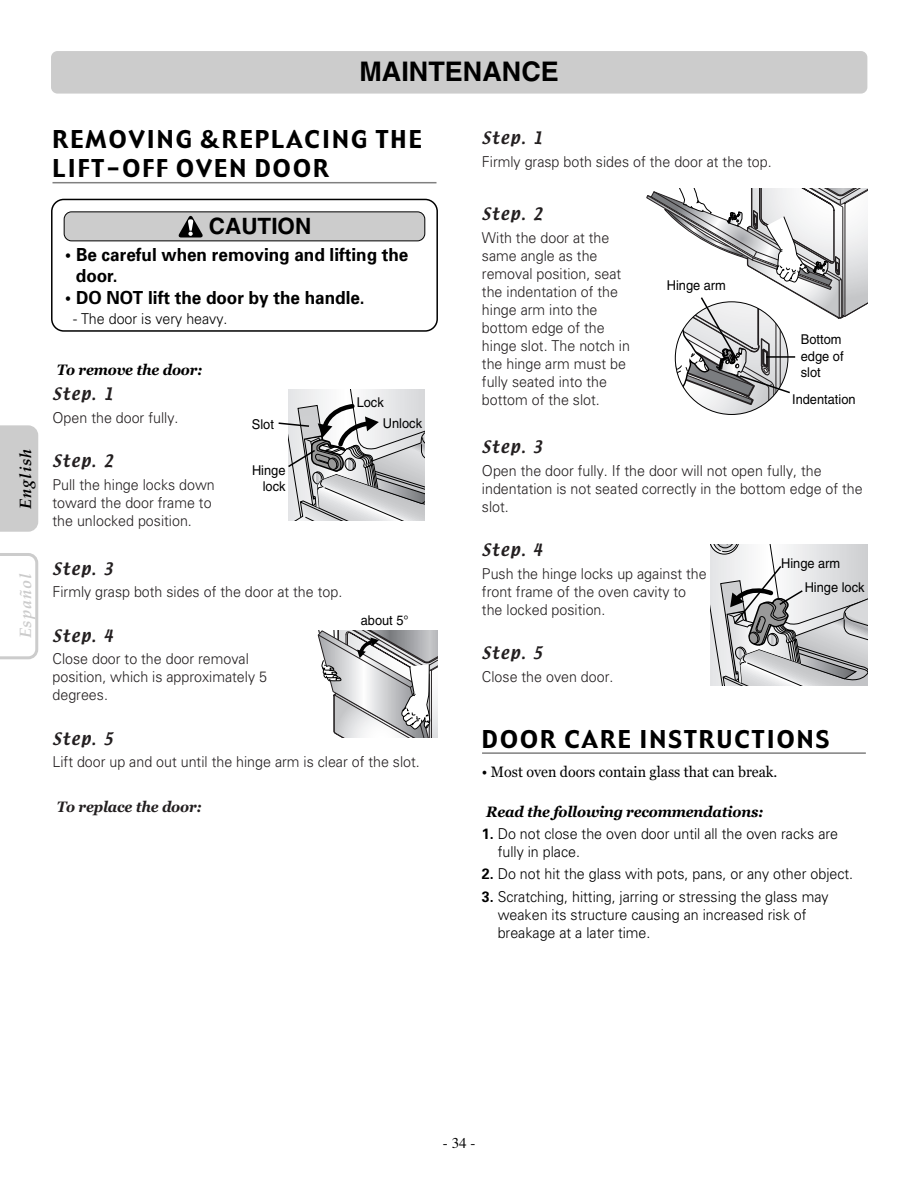
<style>
.page{position:relative;width:918px;height:1190px;background:#fff}
.page>*{position:absolute;margin:0;border:0;box-sizing:border-box;transform-origin:0 0}
.t1{font:700 27px "Helvetica";color:#000}
.t2{font:24px/28.8px "Gadget";letter-spacing:.085em;color:#000}
.t3{font:700 22.5px "Helvetica";color:#000}
.t4{font:700 18px/21.6px "Univers";color:#000;scale:.95 1}
.t5{font:italic 700 16.5px "Palatino";letter-spacing:.05em;color:#000}
.t6{font:italic 700 16.5px "Palatino";letter-spacing:.05em;color:#ccc}
.t7{font:300 15px/18px "Univers";color:#231f20;scale:.95 1}
.t8{font:300 15px/18px "Univers";color:#000;scale:.95 1}
.t9{font:15px "Textile";letter-spacing:.095em;color:#231f20;scale:.95 1}
.t10{font:italic 700 15px "Georgia";letter-spacing:-.015em;color:#000;scale:.95 1}
.t11{font:15px "Georgia";color:#000;scale:.95 1}
.t12{font:italic 700 15px "Georgia";letter-spacing:-.015em;color:#231f20;scale:.95 1}
.t13{font:15px "Times";color:#000}
.t14{font:13.5px/16.2px "Helvetica";color:#000;scale:.95 1}
.s1{font-weight:700}
</style>
<div class="page">
<div style="left:0;top:425px;width:38px;height:106px;background:#ccc"></div>
<svg style="left:0;top:553px;width:38px;height:106px"></svg>
<div style="left:53px;top:53px;width:813px;height:39px;background:#ccc;border-radius:5px"></div>
<div style="left:51px;top:51px;width:816px;height:43px;border:4px solid #ccc;border-radius:5px"></div>
<hr style="left:52px;top:182px;width:384px;height:1px;background:#808080">
<hr style="left:482px;top:752px;width:384px;height:2px;background:#808080">
<svg style="left:317px;top:630px;width:121px;height:108px"></svg>
<svg style="left:646px;top:188px;width:221px;height:131px"></svg>
<svg style="left:711px;top:544px;width:156px;height:141px;background:#c2c3c4"></svg>
<svg style="left:51px;top:198px;width:753px;height:427px"></svg>
<div style="left:64px;top:212px;width:361px;height:29px;background:#ccc;border-radius:7px"></div>
<svg style="left:178px;top:215px;width:25px;height:22px"></svg>
<div style="left:64px;top:211px;width:361px;height:30px;border:1px solid #000;border-radius:7px"></div>
<h1 class="t1" style="left:359px;top:61px;width:201px">MAINTENANCE</h1>
<p class="t5" style="left:19px;top:508px;width:61px;rotate:-90deg">English</p>
<p class="t6" style="left:19px;top:638px;width:66px;rotate:-90deg">Español</p>
<h2 class="t2" style="left:53px;top:127px;width:371px">REMOVING &amp;REPLACING THE<br>LIFT-OFF OVEN DOOR</h2>
<h3 class="t3" style="left:209px;top:218px;width:104px">CAUTION</h3>
<p class="t4" style="left:76px;top:245px;width:352px;text-indent:-11px">• Be careful when removing and lifting the door.</p>
<p class="t4" style="left:65px;top:288px;width:317px">• DO NOT lift the door by the handle.</p>
<p class="t8" style="left:73px;top:310px;width:164px">- The door is very heavy.</p>
<p class="t10" style="left:57px;top:363px;width:155px">To remove the door:</p>
<p class="t9" style="left:53px;top:388px;width:65px">STEP. 1</p>
<p class="t7" style="left:53px;top:410px;width:134px">Open the door fully.</p>
<p class="t9" style="left:53px;top:455px;width:65px">STEP. 2</p>
<p class="t7" style="left:53px;top:477px;width:172px">Pull the hinge locks down toward the door frame to the unlocked position.</p>
<p class="t9" style="left:53px;top:562px;width:65px">STEP. 3</p>
<p class="t7" style="left:53px;top:584px;width:307px">Firmly grasp both sides of the door at the top.</p>
<p class="t9" style="left:53px;top:629px;width:65px">STEP. 4</p>
<p class="t7" style="left:53px;top:651px;width:227px">Close door to the door removal position, which is approximately 5 degrees.</p>
<p class="t9" style="left:53px;top:732px;width:65px">STEP. 5</p>
<p class="t7" style="left:53px;top:754px;width:388px">Lift door up and out until the hinge arm is clear of the slot.</p>
<p class="t12" style="left:57px;top:801px;width:154px">To replace the door:</p>
<p class="t14" style="left:383px;top:393px;width:43px;line-height:21px;text-indent:-26px">Lock<br>Unlock</p>
<p class="t14" style="left:252px;top:417px;width:25px">Slot</p>
<p class="t14" style="left:252px;top:463px;width:37px;text-align:right">Hinge lock</p>
<p class="t14" style="left:361px;top:613px;width:52px">about 5°</p>
<p class="t9" style="left:482px;top:131px;width:65px">STEP. 1</p>
<p class="t7" style="left:482px;top:154px;width:307px">Firmly grasp both sides of the door at the top.</p>
<p class="t9" style="left:482px;top:207px;width:65px">STEP. 2</p>
<p class="t7" style="left:482px;top:229px;width:157px">With the door at the same angle as the removal position, seat the indentation of the hinge arm into the bottom edge of the hinge slot. The notch in the hinge arm must be fully seated into the bottom of the slot.</p>
<p class="t9" style="left:482px;top:440px;width:65px">STEP. 3</p>
<p class="t7" style="left:482px;top:463px;width:402px">Open the door fully. If the door will not open fully, the indentation is not seated correctly in the bottom edge of the slot.</p>
<p class="t9" style="left:482px;top:543px;width:65px">STEP. 4</p>
<p class="t7" style="left:482px;top:566px;width:238px">Push the hinge locks up against the front frame of the oven cavity to the locked position.</p>
<p class="t9" style="left:482px;top:646px;width:65px">STEP. 5</p>
<p class="t7" style="left:482px;top:669px;width:140px">Close the oven door.</p>
<p class="t14" style="left:667px;top:278px;width:64px">Hinge arm</p>
<p class="t14" style="left:801px;top:333px;width:47px">Bottom edge of slot</p>
<p class="t14" style="left:792px;top:392px;width:68px">Indentation</p>
<p class="t14" style="left:805px;top:552px;width:65px;line-height:24.3px;text-indent:-24px">Hinge arm<br>Hinge lock</p>
<h2 class="t2" style="left:482px;top:726px;width:349px">DOOR CARE INSTRUCTIONS</h2>
<p class="t11" style="left:482px;top:765px;width:313px">• Most oven doors contain glass that can break.</p>
<p class="t10" style="left:486px;top:806px;width:293px">Read the following recommendations:</p>
<p class="t8" style="left:498px;top:826px;width:360px;text-indent:-16px"><span class="s1">1.</span> Do not close the oven door until all the oven racks are fully in place.</p>
<p class="t8" style="left:482px;top:866px;width:392px"><span class="s1">2.</span> Do not hit the glass with pots, pans, or any other object.</p>
<p class="t8" style="left:498px;top:888px;width:350px;text-indent:-16px"><span class="s1">3.</span> Scratching, hitting, jarring or stressing the glass may weaken its structure causing an increased risk of breakage at a later time.</p>
<p class="t13" style="left:443px;top:1137px;width:34px">- 34 -</p>
</div>
